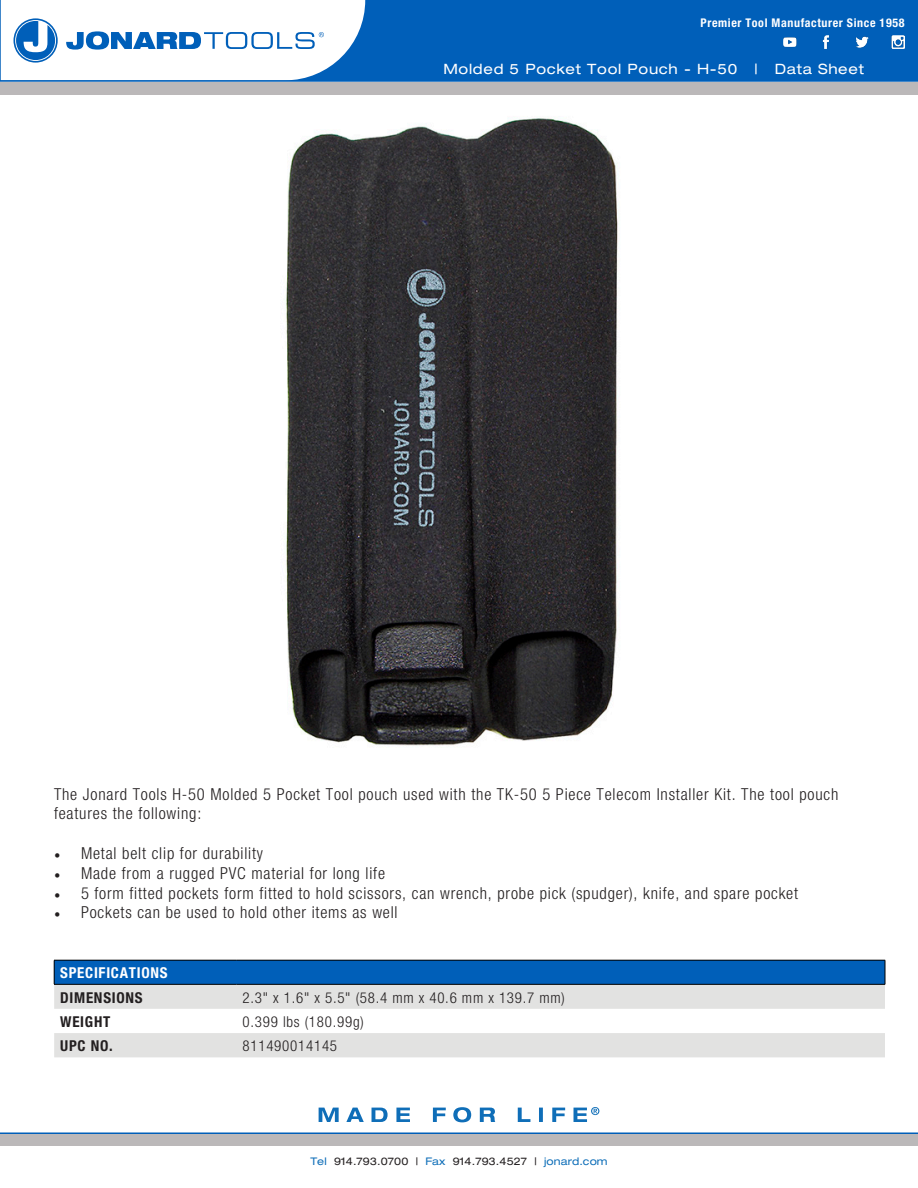
<style>
.page{position:relative;width:918px;height:1188px;background:#fff}
.page>*{position:absolute;margin:0;border:0;box-sizing:border-box;transform-origin:0 0}
.t1{font:300 condensed 16.5px/19.8px "Helvetica Neue";letter-spacing:.05em;color:#231f20}
.t2{font:300 condensed 15px "Helvetica Neue";letter-spacing:.05em;color:#231f20}
.t3{font:700 condensed 15px "Helvetica Neue";letter-spacing:.05em;color:#231f20}
.t4{font:700 condensed 15px "Helvetica Neue";letter-spacing:.05em;color:#fff}
.t5{font:expanded 14.25px "Helvetica Neue";letter-spacing:.05em;color:#fff}
.t6{font:700 condensed 12px "Helvetica Neue";letter-spacing:.05em;color:#fff}
.t7{font:expanded 10.5px "Helvetica Neue";letter-spacing:.01em;color:#231f20}
.s1{font-family:"Minion Pro";font-weight:400;font-stretch:normal}
.s2{color:#0e6eb8}
</style>
<div class="page">
<div style="left:1px;top:0;width:917px;height:81px;background:#005fb9"></div>
<div style="left:0;top:82px;width:918px;height:12px;background:#bbb8b9"></div>
<div style="left:0;top:1134px;width:918px;height:12px;background:#bbb8b9"></div>
<svg style="left:319px;top:1107px;width:280px;height:15px"></svg>
<hr style="left:0;top:1132px;width:918px;height:2px;background:#005fb9">
<svg style="left:1px;top:0;width:364px;height:80px;background:#d9e7f4"></svg>
<hr style="left:0;top:80px;width:918px;height:2px;background:#005fb9">
<img style="left:783px;top:35px;width:122px;height:14px">
<div style="left:54px;top:960px;width:831px;height:24px;background:#005fb9"></div>
<svg style="left:54px;top:985px;width:831px;height:72px;fill:#e2e2e1"></svg>
<hr style="left:54px;top:960px;width:183px;height:1px;background:#000">
<svg style="left:54px;top:960px;width:1px;height:24px"></svg>
<hr style="left:237px;top:960px;width:648px;height:1px;background:#000">
<svg style="left:885px;top:960px;width:1px;height:24px"></svg>
<hr style="left:54px;top:984px;width:183px;height:1px;background:#000">
<hr style="left:237px;top:984px;width:648px;height:1px;background:#000">
<img style="left:286px;top:117px;width:332px;height:630px">
<p class="t6" style="left:701px;top:15px;width:205px">Premier Tool Manufacturer Since 1958</p>
<p class="t5" style="left:443px;top:60px;width:422px">Molded 5 Pocket Tool Pouch - H-50 | Data Sheet</p>
<p class="t1" style="left:54px;top:784px;width:786px">The Jonard Tools H-50 Molded 5 Pocket Tool pouch used with the TK-50 5 Piece Telecom Installer Kit. The tool pouch features the following:</p>
<p class="t1" style="left:54px;top:843px;width:211px"><span class="s1">•</span> Metal belt clip for durability</p>
<p class="t1" style="left:54px;top:863px;width:333px"><span class="s1">•</span> Made from a rugged PVC material for long life</p>
<p class="t1" style="left:54px;top:883px;width:746px"><span class="s1">•</span> 5 form fitted pockets form fitted to hold scissors, can wrench, probe pick (spudger), knife, and spare pocket</p>
<p class="t1" style="left:54px;top:903px;width:345px"><span class="s1">•</span> Pockets can be used to hold other items as well</p>
<p class="t4" style="left:60px;top:964px;width:109px">SPECIFICATIONS</p>
<p class="t3" style="left:60px;top:988px;width:84px">DIMENSIONS</p>
<p class="t2" style="left:243px;top:989px;width:324px">2.3" x 1.6" x 5.5" (58.4 mm x 40.6 mm x 139.7 mm)</p>
<p class="t3" style="left:60px;top:1013px;width:52px">WEIGHT</p>
<p class="t2" style="left:243px;top:1013px;width:123px">0.399 lbs (180.99g)</p>
<p class="t3" style="left:60px;top:1037px;width:54px">UPC NO.</p>
<p class="t2" style="left:243px;top:1037px;width:96px">811490014145</p>
<p class="t7" style="left:310px;top:1155px;width:299px"><span class="s2">Tel</span> 914.793.0700 | <span class="s2">Fax</span> 914.793.4527 | <span class="s2">jonard.com</span></p>
</div>
